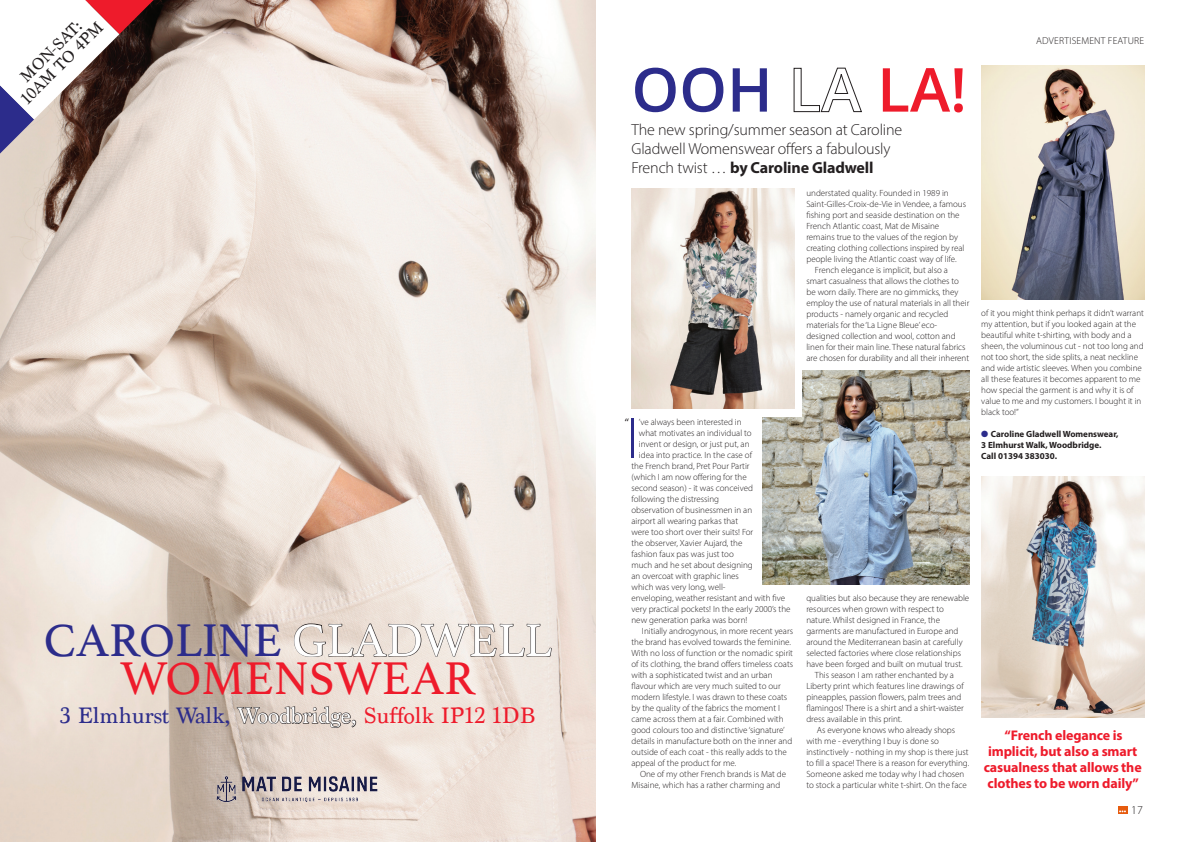
<style>
.page{position:relative;width:1191px;height:842px;background:#fff}
.page>*{position:absolute;margin:0;border:0;box-sizing:border-box;transform-origin:0 0}
.Headline_-_feature{font:600 60.7px "Open Sans";color:#2c2c8b}
.t1{font:300 58px "Myriad Pro";color:#2c2c8b}
.t2{font:48.2px "Athelas";color:#2c2c8b}
.t3{font:48.2px "Athelas";color:#ee1b2b}
.t4{font:23.5px "Marion";color:#2c2c8b}
.t5{font:17px "Marion";color:#231f20}
.t6{font:300 16px/19px "Myriad Pro";letter-spacing:-.01em;color:#231f20}
.Pull_quote_-_Feature{font:700 14px/16px "Myriad Pro";letter-spacing:-.01em;color:#ee1b2b;text-align:center}
.t7{font:300 12px "Myriad Pro";color:#231f20}
.t8{font:11px "Calibri";color:#231f20}
.t9{font:300 10px "Myriad Pro";letter-spacing:.02em;color:#231f20}
.t10{font:300 9px/11px "Myriad Pro";color:#231f20}
.t11{font:700 9px/11px "Myriad Pro";color:#231f20}
.s1{color:#231f20}
.s2{color:#ee1b2b}
.s3{font-weight:700}
.s4{color:#2c2c8b}
</style>
<div class="page">
<svg style="left:1118px;top:806px;width:9px;height:8px"></svg>
<svg style="left:1119px;top:810px;width:6px;height:2px"></svg>
<img style="left:0;top:0;width:595px;height:842px">
<svg style="left:0;top:0;width:154px;height:154px"></svg>
<img style="left:762px;top:370px;width:207px;height:214px">
<img style="left:981px;top:65px;width:163px;height:235px">
<div style="left:639px;top:189px;width:163px;height:228px;background:#fff"></div>
<img style="left:631px;top:189px;width:163px;height:219px">
<img style="left:981px;top:477px;width:163px;height:241px">
<img style="left:194px;top:763px;width:207px;height:51px">
<p class="t5" style="left:17px;top:94px;width:110px;rotate:-45deg">10AM TO 4PM</p>
<p class="t5" style="left:16px;top:72px;width:81px;rotate:-45deg">MON-SAT:</p>
<p class="t2" style="left:44px;top:602px;width:509px">CAROLINE <span class="s1">GLADWELL</span></p>
<p class="t3" style="left:120px;top:640px;width:357px">WOMENSWEAR</p>
<p class="t4" style="left:60px;top:701px;width:477px">3 Elmhurst Walk, <span class="s1">Woodbridge,</span> <span class="s2">Suffolk IP12 1DB</span></p>
<p class="Headline_-_feature" style="left:631px;top:48px;width:337px">OOH <span class="s1">LA</span> <span class="s2">LA!</span></p>
<p class="t6" style="left:631px;top:120px;width:272px">The new spring/summer season at Caroline<br>Gladwell Womenswear offers a fabulously<br>French twist … <span class="s3">by Caroline Gladwell</span></p>
<p class="t10" style="left:806px;top:187px;width:161px">understated quality. Founded in 1989 in Saint-Gilles-Croix-de-Vie in Vendee, a famous fishing port and seaside destination on the French Atlantic coast, Mat de Misaine remains true to the values of the region by creating clothing collections inspired by real people living the Atlantic coast way of life.</p>
<p class="t10" style="left:806px;top:264px;width:164px;text-indent:9px">French elegance is implicit, but also a smart casualness that allows the clothes to be worn daily. There are no gimmicks, they employ the use of natural materials in all their products - namely organic and recycled materials for the ‘La Ligne Bleue’ eco&shy;designed collection and wool, cotton and linen for their main line. These natural fabrics are chosen for durability and all their inherent</p>
<p class="t1" style="left:627px;top:404px;width:14px">I</p>
<p class="t10" style="left:639px;top:416px;width:104px">’ve always been interested in</p>
<p class="t8" style="left:624px;top:415px;width:6px">“</p>
<p class="t10" style="left:639px;top:427px;width:114px">what motivates an individual to</p>
<p class="t10" style="left:639px;top:438px;width:112px">invent or design, or just put, an</p>
<p class="t10" style="left:639px;top:449px;width:115px">idea into practice. In the case of</p>
<p class="t10" style="left:631px;top:460px;width:119px">the French brand, Pret Pour Partir</p>
<p class="t10" style="left:631px;top:471px;width:117px">(which I am now offering for the</p>
<p class="t10" style="left:631px;top:482px;width:123px">second season) - it was conceived</p>
<p class="t10" style="left:631px;top:493px;width:89px">following the distressing</p>
<p class="t10" style="left:631px;top:504px;width:122px">observation of businessmen in an</p>
<p class="t10" style="left:631px;top:515px;width:108px">airport all wearing parkas that</p>
<p class="t10" style="left:631px;top:526px;width:123px">were too short over their suits! For</p>
<p class="t10" style="left:631px;top:537px;width:112px">the observer, Xavier Aujard, the</p>
<p class="t10" style="left:631px;top:548px;width:104px">fashion faux pas was just too</p>
<p class="t10" style="left:631px;top:559px;width:123px">much and he set about designing</p>
<p class="t10" style="left:631px;top:570px;width:109px">an overcoat with graphic lines</p>
<p class="t10" style="left:631px;top:581px;width:96px">which was very long, well-</p>
<p class="t10" style="left:631px;top:592px;width:155px">enveloping, weather resistant and with five</p>
<p class="t10" style="left:631px;top:603px;width:160px">very practical pockets! In the early 2000’s the</p>
<p class="t10" style="left:631px;top:614px;width:117px">new generation parka was born!</p>
<p class="t10" style="left:631px;top:625px;width:163px;text-indent:10px">Initially androgynous, in more recent years the brand has evolved towards the feminine.<br>With no loss of function or the nomadic spirit of its clothing, the brand offers timeless coats with a sophisticated twist and an urban flavour which are very much suited to our modern lifestyle. I was drawn to these coats by the quality of the fabrics the moment I came across them at a fair. Combined with good colours too and distinctive ‘signature’ details in manufacture both on the inner and outside of each coat - this really adds to the appeal of the product for me.</p>
<p class="t10" style="left:631px;top:768px;width:156px;text-indent:9px">One of my other French brands is Mat de<br>Misaine, which has a rather charming and</p>
<p class="t10" style="left:806px;top:592px;width:164px">qualities but also because they are renewable resources when grown with respect to nature. Whilst designed in France, the garments are manufactured in Europe and around the Mediterranean basin at carefully selected factories where close relationships have been forged and built on mutual trust.</p>
<p class="t10" style="left:806px;top:669px;width:159px;text-indent:9px">This season I am rather enchanted by a Liberty print which features line drawings of pineapples, passion flowers, palm trees and flamingos! There is a shirt and a shirt-waister dress available in this print.</p>
<p class="t10" style="left:806px;top:724px;width:164px;text-indent:10px">As everyone knows who already shops with me - everything I buy is done so instinctively - nothing in my shop is there just to fill a space! There is a reason for everything.<br>Someone asked me today why I had chosen to stock a particular white t-shirt. On the face</p>
<p class="t9" style="left:1036px;top:34px;width:109px">ADVERTISEMENT FEATURE</p>
<p class="t10" style="left:981px;top:308px;width:164px">of it you might think perhaps it didn’t warrant my attention, but if you looked again at the beautiful white t-shirting, with body and a sheen, the voluminous cut - not too long and not too short, the side splits, a neat neckline and wide artistic sleeves. When you combine all these features it becomes apparent to me how special the garment is and why it is of value to me and my customers. I bought it in black too!”</p>
<p class="t11" style="left:981px;top:428px;width:139px"><span class="s4">●</span> Caroline Gladwell Womenswear,<br>3 Elmhurst Walk, Woodbridge.<br>Call 01394 383030.</p>
<p class="Pull_quote_-_Feature" style="left:983px;top:727px;width:159px">“French elegance is implicit, but also a smart casualness that allows the clothes to be worn daily”</p>
<h3 class="t7" style="left:1131px;top:803px;width:13px">17</h3>
</div>
